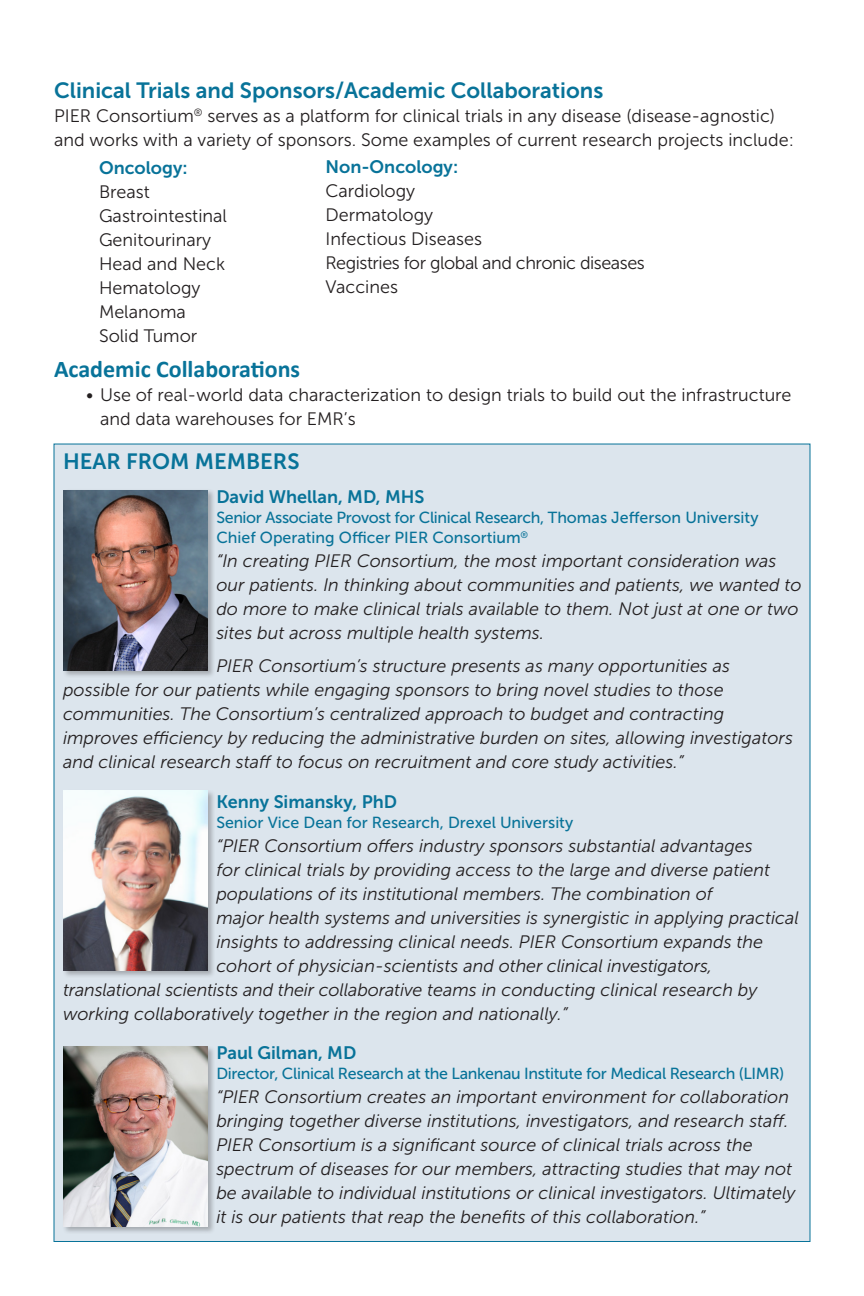
<style>
.page{position:relative;width:864px;height:1296px;background:#fff}
.page>*{position:absolute;margin:0;border:0;box-sizing:border-box;transform-origin:0 0}
.t1{font:700 24px "Calibri";color:#087399}
.t2{font:22px "Museo Sans 700";color:#087399}
.body{font:italic 18px/24px "Museo Sans 300";color:#231f20}
.body-2{font:18px/24px "Museo Sans 300";color:#231f20}
.t3{font:18px "Museo Sans 700";color:#087399}
.body-3{font:16px/20px "Museo Sans 500";color:#087399}
.body-4{font:16px "Museo Sans 500";letter-spacing:-.02em;color:#087399}
.s1{font-family:"Museo Sans 700";color:#087399}
</style>
<div class="page">
<div style="left:54px;top:444px;width:756px;height:798px;background:#dce5ed"></div>
<div style="left:62px;top:488px;width:153px;height:190px;background:#231f20;opacity:.3"></div>
<img style="left:63px;top:490px;width:144px;height:180px">
<div style="left:62px;top:1045px;width:153px;height:189px;background:#231f20;opacity:.3"></div>
<img style="left:63px;top:1047px;width:144px;height:180px">
<div style="left:62px;top:789px;width:153px;height:190px;background:#231f20;opacity:.3"></div>
<img style="left:63px;top:791px;width:144px;height:180px">
<p class="t2" style="left:54px;top:78px;width:551px">Clinical Trials and Sponsors/Academic Collaborations</p>
<p class="body-2" style="left:54px;top:103px;width:741px">PIER Consortium<sup>®</sup> serves as a platform for clinical trials in any disease (disease-agnostic) and works with a variety of sponsors. Some examples of current research projects include:</p>
<p class="body-2" style="left:99px;top:156px;width:129px"><span class="s1">Oncology:<br></span>Breast<br>Gastrointestinal<br>Genitourinary<br>Head and Neck<br>Hematology<br>Melanoma<br>Solid Tumor</p>
<p class="t1" style="left:54px;top:352px;width:248px">Academic Collaborations</p>
<p class="body-2" style="left:100px;top:383px;width:693px;text-indent:-14px">• Use of real-world data characterization to design trials to build out the infrastructure and data warehouses for EMR’s</p>
<p class="t2" style="left:63px;top:450px;width:238px">HEAR FROM MEMBERS</p>
<p class="t3" style="left:216px;top:487px;width:210px">David Whellan, MD, MHS</p>
<p class="body-3" style="left:216px;top:508px;width:544px">Senior Associate Provost for Clinical Research, Thomas Jefferson University<br>Chief Operating Officer PIER Consortium<sup>®</sup></p>
<p class="body" style="left:216px;top:549px;width:587px">“In creating PIER Consortium, the most important consideration was our patients. In thinking about communities and patients, we wanted to do more to make clinical trials available to them. Not just at one or two sites but across multiple health systems.</p>
<p class="body" style="left:63px;top:654px;width:732px;text-indent:153px">PIER Consortium’s structure presents as many opportunities as possible for our patients while engaging sponsors to bring novel studies to those communities. The Consortium’s centralized approach to budget and contracting improves efficiency by reducing the administrative burden on sites, allowing investigators and clinical research staff to focus on recruitment and core study activities.”</p>
<p class="t3" style="left:216px;top:791px;width:182px">Kenny Simansky, PhD</p>
<p class="body-3" style="left:216px;top:812px;width:358px">Senior Vice Dean for Research, Drexel University</p>
<p class="body" style="left:216px;top:834px;width:538px">“PIER Consortium offers industry sponsors substantial advantages</p>
<p class="body" style="left:216px;top:858px;width:555px">for clinical trials by providing access to the large and diverse patient</p>
<p class="body" style="left:216px;top:882px;width:498px">populations of its institutional members. The combination of</p>
<p class="body" style="left:216px;top:906px;width:584px">major health systems and universities is synergistic in applying practical</p>
<p class="body" style="left:216px;top:930px;width:548px">insights to addressing clinical needs. PIER Consortium expands the</p>
<p class="body" style="left:216px;top:954px;width:498px">cohort of physician-scientists and other clinical investigators,</p>
<p class="body" style="left:63px;top:978px;width:696px">translational scientists and their collaborative teams in conducting clinical research by</p>
<p class="body" style="left:63px;top:1002px;width:506px">working collaboratively together in the region and nationally.”</p>
<p class="t3" style="left:216px;top:1043px;width:142px">Paul Gilman, MD</p>
<p class="body-4" style="left:216px;top:1065px;width:569px">Director, Clinical Research at the Lankenau Institute for Medical Research (LIMR)</p>
<p class="body" style="left:216px;top:1085px;width:581px">“PIER Consortium creates an important environment for collaboration bringing together diverse institutions, investigators, and research staff.<br>PIER Consortium is a significant source of clinical trials across the spectrum of diseases for our members, attracting studies that may not be available to individual institutions or clinical investigators. Ultimately it is our patients that reap the benefits of this collaboration.”</p>
<p class="body-2" style="left:325px;top:154px;width:321px"><span class="s1">Non-Oncology:<br></span>Cardiology<br>Dermatology<br>Infectious Diseases<br>Registries for global and chronic diseases<br>Vaccines</p>
</div>
